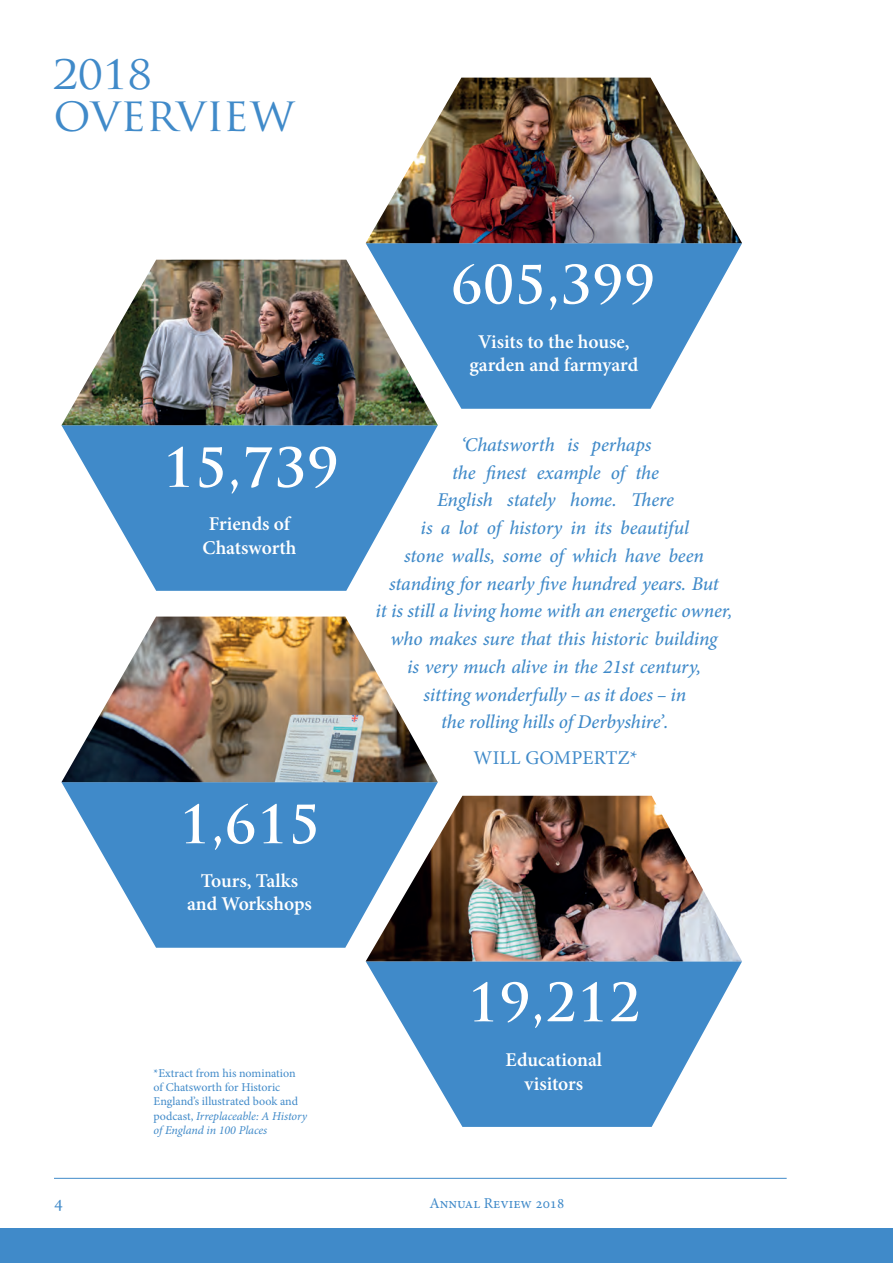
<style>
.page{position:relative;width:893px;height:1263px;background:#fff}
.page>*{position:absolute;margin:0;border:0;box-sizing:border-box;transform-origin:0 0}
.A_Heading{font:46.2px/42px "Trajan Pro";color:#408ac9}
.t1{font:italic 500 19.5px/27.8px "Minion Pro";letter-spacing:-.005em;color:#408ac9;text-align:center}
.t2{font:600 19.5px/23.4px "Minion Pro";color:#fff;text-align:center}
.t3{font:19.5px "Minion Pro";letter-spacing:.01em;color:#408ac9}
.t4{font:18px "Minion Pro";color:#408ac9}
.t5{font:15px "Minion Pro";color:#408ac9}
.t6{font:12px/14.4px "Minion Pro";color:#408ac9}
.s1{font-style:italic}
</style>
<div class="page">
<svg style="left:61px;top:425px;width:377px;height:166px;fill:#408ac9"></svg>
<svg style="left:366px;top:243px;width:376px;height:166px;fill:#408ac9"></svg>
<hr style="left:54px;top:1178px;width:733px;height:1px;background:#408ac9">
<div style="left:0;top:1229px;width:893px;height:34px;background:#408ac9"></div>
<svg style="left:61px;top:782px;width:377px;height:166px;fill:#408ac9"></svg>
<svg style="left:366px;top:961px;width:376px;height:166px;fill:#408ac9"></svg>
<img style="left:366px;top:78px;width:376px;height:165px">
<img style="left:61px;top:260px;width:377px;height:165px">
<img style="left:61px;top:617px;width:377px;height:165px">
<img style="left:366px;top:796px;width:376px;height:165px">
<p class="A_Heading" style="left:53px;top:51px;width:243px">2018<br>OVERVIEW</p>
<p class="t2" style="left:202px;top:512px;width:96px">Friends of<br>Chatsworth</p>
<p class="t2" style="left:187px;top:869px;width:126px">Tours, Talks and Workshops</p>
<p class="t6" style="left:154px;top:1065px;width:155px">*Extract from his nomination of Chatsworth for Historic<br>England’s illustrated book and podcast, <span class="s1">Irreplaceable: A History of England in 100 Places</span></p>
<p class="t2" style="left:470px;top:330px;width:170px">Visits to the house, garden and farmyard</p>
<p class="t1" style="left:375px;top:431px;width:358px">‘Chatsworth is perhaps<br>the finest example of the<br>English stately home. There<br>is a lot of history in its beautiful<br>stone walls, some of which have been standing for nearly five hundred years. But<br>it is still a living home with an energetic owner, who makes sure that this historic building<br>is very much alive in the 21st century,<br>sitting wonderfully – as it does – in<br>the rolling hills of Derbyshire’.</p>
<p class="t3" style="left:474px;top:745px;width:165px">WILL GOMPERTZ*</p>
<p class="t2" style="left:506px;top:1048px;width:98px">Educational visitors</p>
<p class="t4" style="left:54px;top:1190px;width:10px">4</p>
<p class="t5" style="left:429px;top:1193px;width:137px">Annual Review 2018</p>
</div>
